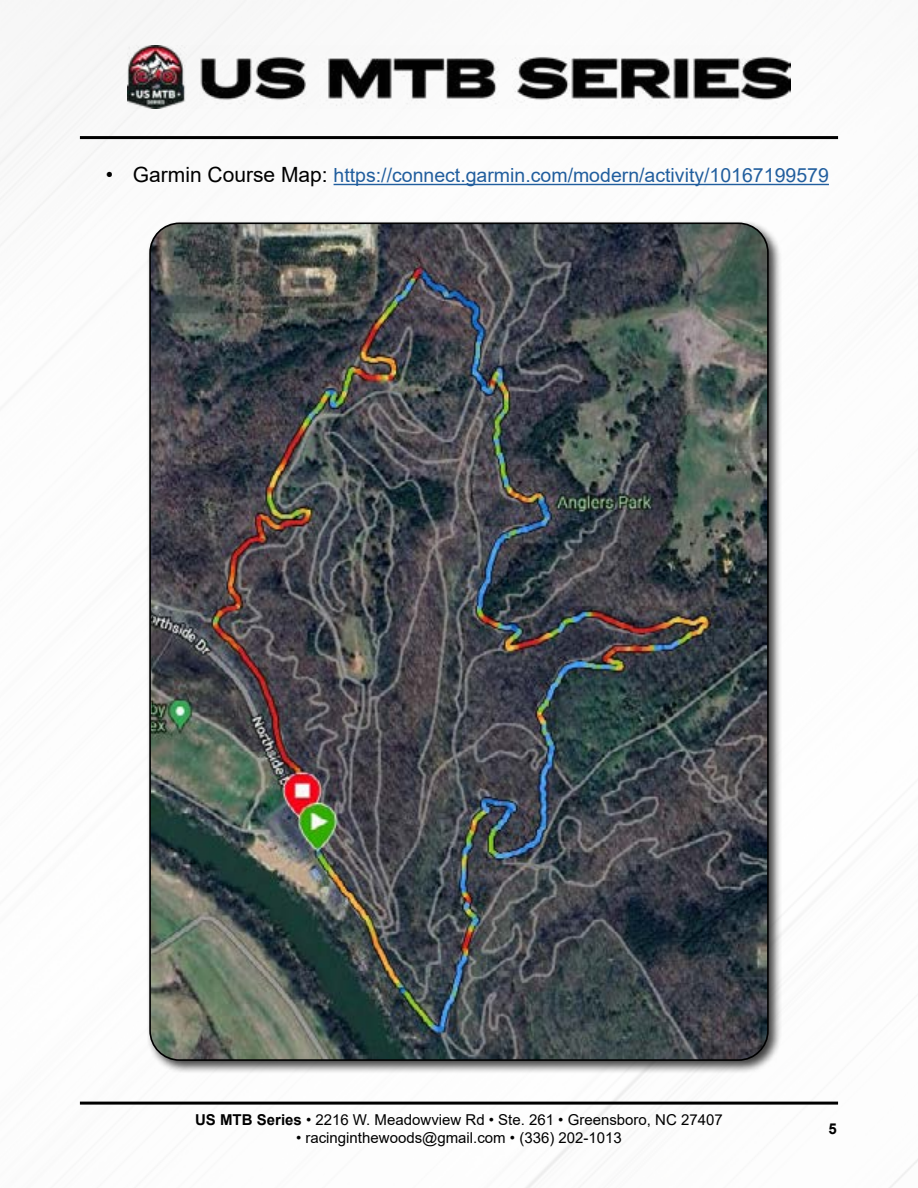
<style>
.page{position:relative;width:918px;height:1188px;background:#fff}
.page>*{position:absolute;margin:0;border:0;box-sizing:border-box;transform-origin:0 0}
.t1{font:19.5px "Arial";color:#215e9e}
.t2{font:15px "Arial";color:#000}
.t3{font:700 15px "Arial";color:#000}
.s1{font-size:21px;color:#000}
.s2{font-weight:700}
</style>
<div class="page">
<div style="left:147px;top:220px;width:635px;height:854px;background:#000;opacity:.75"></div>
<img style="left:150px;top:223px;width:618px;height:837px">
<img style="left:128px;top:45px;width:662px;height:63px">
<hr style="left:80px;top:136px;width:758px;height:3px;background:#000">
<hr style="left:80px;top:1102px;width:758px;height:3px;background:#000">
<hr style="left:334px;top:184px;width:495px;height:1px;background:#215e9e">
<h1 class="t1" style="left:106px;top:162px;width:725px"><span class="s1">• Garmin Course Map:</span> https://connect.garmin.com/modern/activity/10167199579</h1>
<p class="t2" style="left:195px;top:1109px;width:529px"><span class="s2">US MTB Series</span> • 2216 W. Meadowview Rd • Ste. 261 • Greensboro, NC 27407</p>
<p class="t2" style="left:296px;top:1127px;width:327px">• racinginthewoods@gmail.com • (336) 202-1013</p>
<p class="t3" style="left:828px;top:1118px;width:10px">5</p>
</div>
